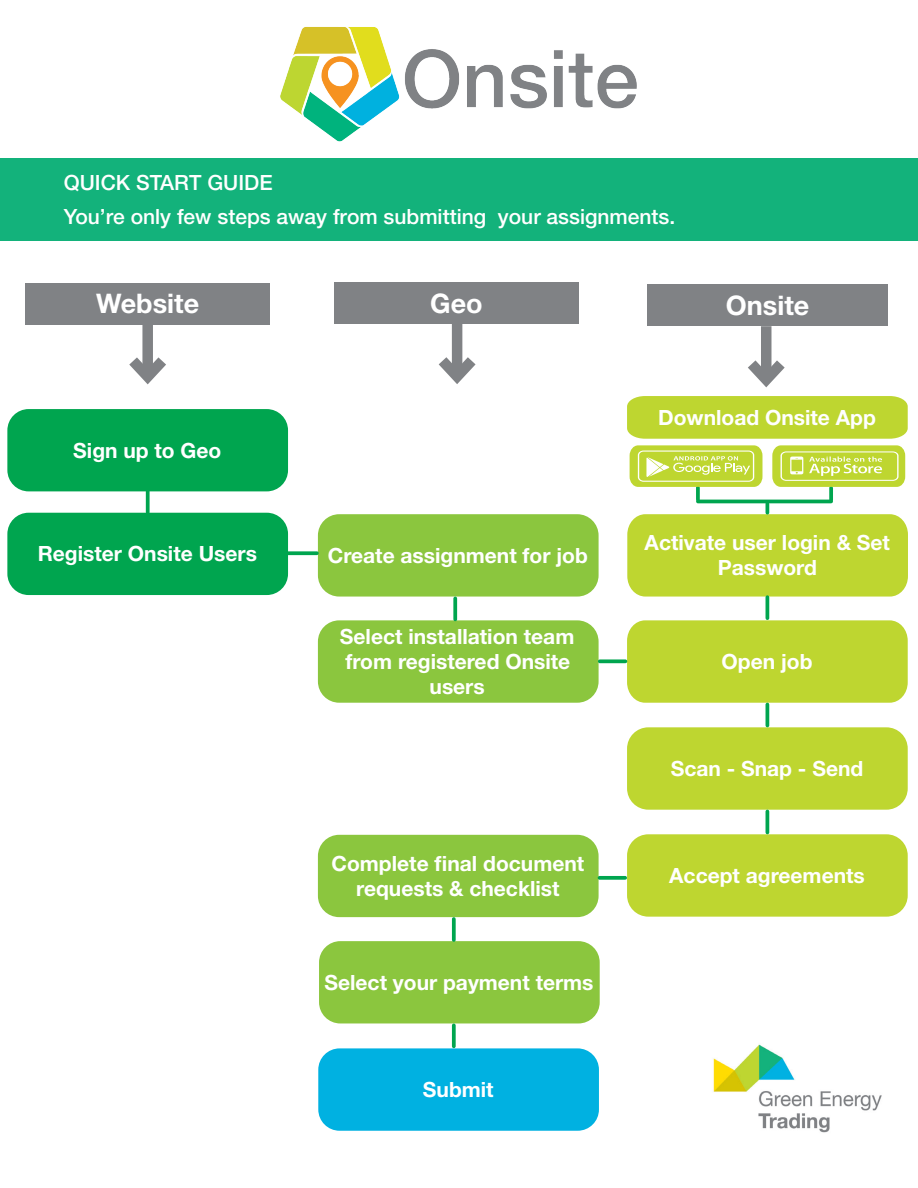
<style>
.page{position:relative;width:918px;height:1188px;background:#fff}
.page>*{position:absolute;margin:0;border:0;box-sizing:border-box;transform-origin:0 0}
.t1{font:700 27px "Helvetica Neue LT Std";color:#fff}
.t2{font:700 21px/25.2px "Helvetica Neue LT Std";color:#fff;text-align:center}
.t3{font:500 21px/33.8px "Helvetica Neue LT Std";color:#fff}
</style>
<div class="page">
<img style="left:280px;top:26px;width:357px;height:116px">
<img style="left:713px;top:1044px;width:169px;height:89px">
<div style="left:7px;top:409px;width:281px;height:82px;background:#00a54f;border-radius:21px"></div>
<div style="left:7px;top:513px;width:281px;height:82px;background:#00a54f;border-radius:21px"></div>
<div style="left:318px;top:514px;width:281px;height:83px;background:#8bc63e;border-radius:21px"></div>
<div style="left:318px;top:620px;width:281px;height:83px;background:#8bc63e;border-radius:21px"></div>
<div style="left:318px;top:835px;width:281px;height:82px;background:#8bc63e;border-radius:21px"></div>
<div style="left:319px;top:941px;width:281px;height:82px;background:#8bc63e;border-radius:21px"></div>
<div style="left:318px;top:1048px;width:281px;height:83px;background:#00b1e1;border-radius:21px"></div>
<div style="left:627px;top:620px;width:281px;height:83px;background:#bed630"></div>
<div style="left:627px;top:727px;width:281px;height:83px;background:#bed630;border-radius:21px"></div>
<div style="left:627px;top:834px;width:281px;height:83px;background:#bed630;border-radius:21px"></div>
<div style="left:334px;top:282px;width:245px;height:42px;background:#808285"></div>
<div style="left:25px;top:283px;width:245px;height:42px;background:#808285"></div>
<div style="left:452px;top:323px;width:10px;height:54px;background:#808285"></div>
<svg style="left:438px;top:346px;width:38px;height:38px"></svg>
<div style="left:761px;top:326px;width:10px;height:54px;background:#808285"></div>
<svg style="left:627px;top:349px;width:281px;height:90px"></svg>
<div style="left:142px;top:323px;width:11px;height:54px;background:#808285"></div>
<svg style="left:129px;top:346px;width:37px;height:39px"></svg>
<div style="left:647px;top:284px;width:241px;height:42px;background:#808285"></div>
<svg style="left:453px;top:598px;width:4px;height:21px"></svg>
<svg style="left:452px;top:919px;width:4px;height:21px"></svg>
<svg style="left:452px;top:1025px;width:4px;height:21px"></svg>
<svg style="left:600px;top:659px;width:25px;height:4px"></svg>
<svg style="left:600px;top:876px;width:25px;height:4px"></svg>
<svg style="left:288px;top:551px;width:29px;height:4px"></svg>
<hr style="left:698px;top:500px;width:133px;height:3px;background:#00a54f">
<hr style="left:766px;top:705px;width:3px;height:21px;background:#00a54f">
<svg style="left:627px;top:504px;width:281px;height:93px;background:#c5db4a"></svg>
<svg style="left:829px;top:488px;width:4px;height:12px"></svg>
<svg style="left:696px;top:488px;width:4px;height:12px"></svg>
<hr style="left:766px;top:811px;width:3px;height:21px;background:#00a54f">
<hr style="left:766px;top:597px;width:3px;height:21px;background:#00a54f">
<svg style="left:146px;top:491px;width:4px;height:21px"></svg>
<svg style="left:772px;top:445px;width:133px;height:42px;background:#c8dc53"></svg>
<svg style="left:630px;top:445px;width:132px;height:42px;background:#cadd56"></svg>
<div style="left:0;top:158px;width:918px;height:83px;background:#13b27b"></div>
<p class="t3" style="left:64px;top:166px;width:613px">QUICK START GUIDE<br>You’re only few steps away from submitting your assignments.</p>
<p class="t1" style="left:96px;top:287px;width:104px">Website</p>
<p class="t1" style="left:430px;top:287px;width:54px">Geo</p>
<p class="t1" style="left:726px;top:289px;width:85px">Onsite</p>
<p class="t2" style="left:73px;top:437px;width:150px">Sign up to Geo</p>
<p class="t2" style="left:38px;top:541px;width:221px">Register Onsite Users</p>
<p class="t2" style="left:328px;top:542px;width:262px">Create assignment for job</p>
<p class="t2" style="left:340px;top:623px;width:236px">Select installation team from registered Onsite users</p>
<p class="t2" style="left:332px;top:850px;width:254px">Complete final document requests &amp; checklist</p>
<p class="t2" style="left:324px;top:969px;width:271px">Select your payment terms</p>
<p class="t2" style="left:423px;top:1077px;width:72px">Submit</p>
<p class="t2" style="left:658px;top:404px;width:219px">Download Onsite App</p>
<p class="t2" style="left:645px;top:530px;width:247px">Activate user login &amp; Set<br>Password</p>
<p class="t2" style="left:722px;top:648px;width:93px">Open job</p>
<p class="t2" style="left:671px;top:755px;width:194px">Scan - Snap - Send</p>
<p class="t2" style="left:669px;top:862px;width:197px">Accept agreements</p>
</div>
